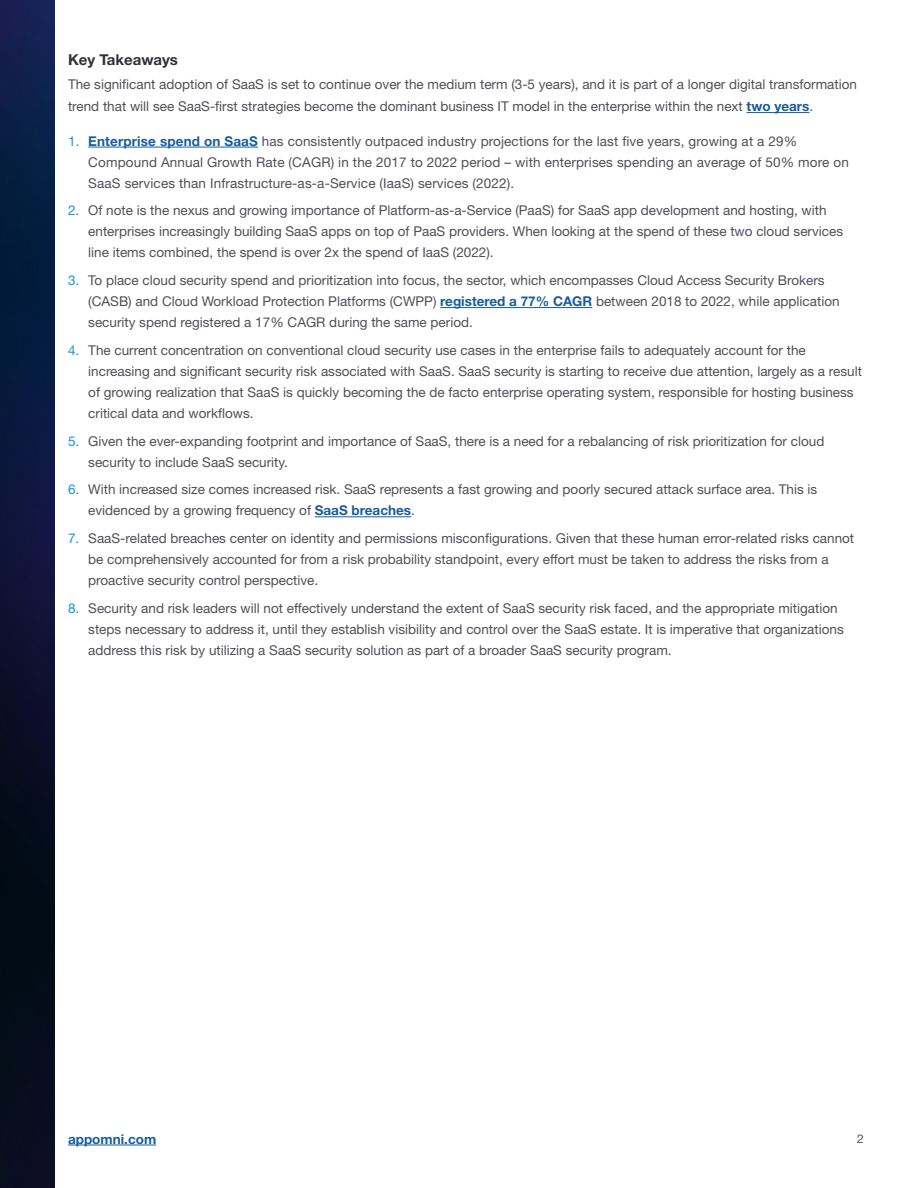
<style>
.page{position:relative;width:918px;height:1188px;background:#fff}
.page>*{position:absolute;margin:0;border:0;box-sizing:border-box;transform-origin:0 0}
.t1{font:700 15px "Helvetica Neue LT Std";color:#323338}
.Paragraph_Style_1{font:13.5px/21px "Helvetica Neue LT Std";color:#4f5057}
.t2{font:700 13.5px "Helvetica Neue LT Std";color:#175d9e}
.t3{font:12px "Helvetica Neue LT Std";color:#4f5057}
.s1{font-weight:700;color:#175d9e}
.s2{color:#1395d3}
</style>
<div class="page">
<img style="left:0;top:0;width:54px;height:1188px">
<hr style="left:68px;top:1145px;width:88px;height:1px;background:#175d9e">
<hr style="left:747px;top:112px;width:62px;height:1px;background:#175d9e">
<hr style="left:88px;top:147px;width:170px;height:1px;background:#175d9e">
<hr style="left:440px;top:307px;width:152px;height:1px;background:#175d9e">
<hr style="left:315px;top:516px;width:96px;height:1px;background:#175d9e">
<h3 class="t1" style="left:68px;top:50px;width:111px">Key Takeaways</h3>
<p class="Paragraph_Style_1" style="left:68px;top:72px;width:790px;line-height:22.5px">The significant adoption of SaaS is set to continue over the medium term (3-5 years), and it is part of a longer digital transformation trend that will see SaaS-first strategies become the dominant business IT model in the enterprise within the next <span class="s1">two years</span>.</p>
<p class="Paragraph_Style_1" style="left:88px;top:130px;width:762px;text-indent:-20px"><span class="s2">1.</span> <span class="s1">Enterprise spend on SaaS</span> has consistently outpaced industry projections for the last five years, growing at a 29%<br>Compound Annual Growth Rate (CAGR) in the 2017 to 2022 period – with enterprises spending an average of 50% more on<br>SaaS services than Infrastructure-as-a-Service (IaaS) services (2022).</p>
<p class="Paragraph_Style_1" style="left:88px;top:200px;width:756px;text-indent:-20px"><span class="s2">2.</span> Of note is the nexus and growing importance of Platform-as-a-Service (PaaS) for SaaS app development and hosting, with enterprises increasingly building SaaS apps on top of PaaS providers. When looking at the spend of these two cloud services line items combined, the spend is over 2x the spend of IaaS (2022).</p>
<p class="Paragraph_Style_1" style="left:88px;top:270px;width:753px;text-indent:-20px"><span class="s2">3.</span> To place cloud security spend and prioritization into focus, the sector, which encompasses Cloud Access Security Brokers (CASB) and Cloud Workload Protection Platforms (CWPP) <span class="s1">registered a 77% CAGR</span> between 2018 to 2022, while application security spend registered a 17% CAGR during the same period.</p>
<p class="Paragraph_Style_1" style="left:88px;top:339px;width:775px;text-indent:-20px"><span class="s2">4.</span> The current concentration on conventional cloud security use cases in the enterprise fails to adequately account for the increasing and significant security risk associated with SaaS. SaaS security is starting to receive due attention, largely as a result of growing realization that SaaS is quickly becoming the de facto enterprise operating system, responsible for hosting business critical data and workflows.</p>
<p class="Paragraph_Style_1" style="left:88px;top:430px;width:738px;text-indent:-20px"><span class="s2">5.</span> Given the ever-expanding footprint and importance of SaaS, there is a need for a rebalancing of risk prioritization for cloud security to include SaaS security.</p>
<p class="Paragraph_Style_1" style="left:88px;top:479px;width:731px;text-indent:-20px"><span class="s2">6.</span> With increased size comes increased risk. SaaS represents a fast growing and poorly secured attack surface area. This is evidenced by a growing frequency of <span class="s1">SaaS breaches</span>.</p>
<p class="Paragraph_Style_1" style="left:88px;top:528px;width:767px;text-indent:-20px"><span class="s2">7.</span> SaaS-related breaches center on identity and permissions misconfigurations. Given that these human error-related risks cannot be comprehensively accounted for from a risk probability standpoint, every effort must be taken to address the risks from a proactive security control perspective.</p>
<p class="Paragraph_Style_1" style="left:88px;top:597px;width:757px;text-indent:-20px"><span class="s2">8.</span> Security and risk leaders will not effectively understand the extent of SaaS security risk faced, and the appropriate mitigation steps necessary to address it, until they establish visibility and control over the SaaS estate. It is imperative that organizations address this risk by utilizing a SaaS security solution as part of a broader SaaS security program.</p>
<p class="t2" style="left:68px;top:1130px;width:90px">appomni.com</p>
<p class="t3" style="left:857px;top:1131px;width:8px">2</p>
</div>
